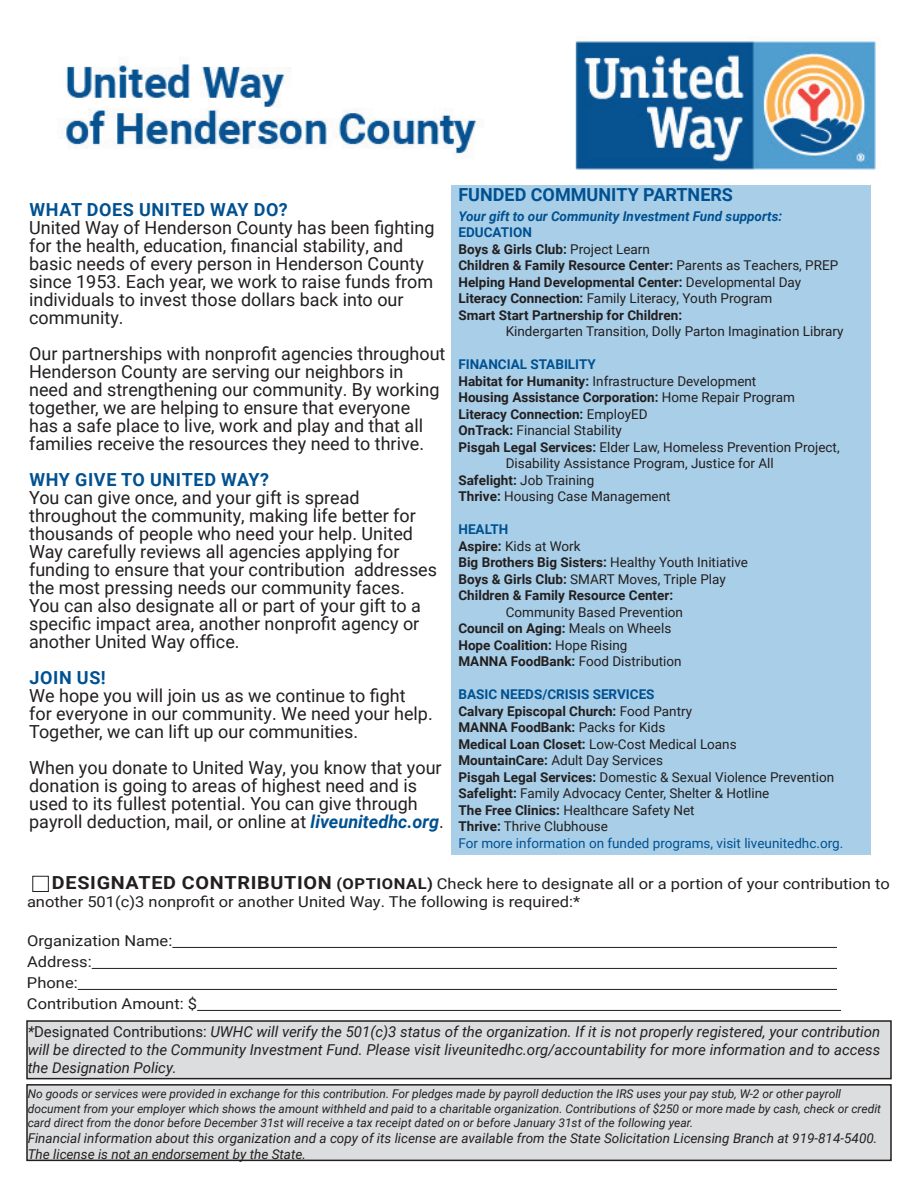
<style>
.page{position:relative;width:918px;height:1188px;background:#fff}
.page>*{position:absolute;margin:0;border:0;box-sizing:border-box;transform-origin:0 0}
.t1{font:18px/18px "Roboto";color:#231f20}
.t2{font:700 18px "Roboto";letter-spacing:.02em;color:#005191}
.t3{font:700 18px "Roboto";color:#005191}
.t4{font:italic 15px/18px "Roboto";color:#231f20;text-align:justify}
.t5{font:15px/18px "Roboto";color:#231f20;scale:1.1 1}
.t6{font:13.5px/16.5px "Roboto";color:#231f20}
.t7{font:700 13.5px "Roboto";color:#231f20}
.t8{font:italic 13.5px/16.2px "Roboto";color:#231f20}
.t9{font:700 13.5px "Roboto";color:#005191}
.t10{font:13.5px "Roboto";color:#005191}
.t11{font:italic 700 13.5px "Roboto";color:#005191}
.t12{font:italic 12px/14.4px "Roboto";color:#231f20}
.s1{font-weight:700;font-style:italic;color:#005191}
.s2{font-weight:400}
.s3{font-weight:700}
.s4{font-weight:700;font-size:18px}
.s5{font-style:normal}
</style>
<div class="page">
<div style="left:27px;top:1085px;width:864px;height:75px;background:#dcdddf"></div>
<div style="left:26px;top:1084px;width:866px;height:77px;border:2px solid #231f20"></div>
<div style="left:452px;top:183px;width:419px;height:672px;background:#a9cfe8"></div>
<div style="left:27px;top:1021px;width:864px;height:58px;background:#dcdddf"></div>
<div style="left:26px;top:1020px;width:866px;height:59px;border:2px solid #231f20"></div>
<img style="left:64px;top:41px;width:813px;height:144px">
<hr style="left:172px;top:947px;width:665px;height:1px;background:#231f20">
<hr style="left:92px;top:968px;width:745px;height:1px;background:#231f20">
<hr style="left:78px;top:989px;width:759px;height:1px;background:#231f20">
<hr style="left:197px;top:1010px;width:644px;height:1px;background:#231f20">
<div style="left:32px;top:876px;width:17px;height:16px;border:1px solid #231f20"></div>
<p class="t2" style="left:29px;top:197px;width:260px">WHAT DOES UNITED WAY DO?</p>
<p class="t1" style="left:29px;top:218px;width:407px">United Way of Henderson County has been fighting for the health, education, financial stability, and basic needs of every person in Henderson County since 1953. Each year, we work to raise funds from individuals to invest those dollars back into our community.</p>
<p class="t1" style="left:29px;top:344px;width:418px">Our partnerships with nonprofit agencies throughout Henderson County are serving our neighbors in need and strengthening our community. By working together, we are helping to ensure that everyone<br>has a safe place to live, work and play and that all families receive the resources they need to thrive.</p>
<p class="t2" style="left:29px;top:467px;width:241px">WHY GIVE TO UNITED WAY?</p>
<p class="t1" style="left:29px;top:488px;width:409px">You can give once, and your gift is spread throughout the community, making life better for thousands of people who need your help. United Way carefully reviews all agencies applying for funding to ensure that your contribution addresses the most pressing needs our community faces.<br>You can also designate all or part of your gift to a specific impact area, another nonprofit agency or another United Way office.</p>
<p class="t2" style="left:29px;top:665px;width:78px">JOIN US!</p>
<p class="t1" style="left:29px;top:686px;width:405px">We hope you will join us as we continue to fight for everyone in our community. We need your help.<br>Together, we can lift up our communities.</p>
<p class="t1" style="left:29px;top:758px;width:416px">When you donate to United Way, you know that your donation is going to areas of highest need and is used to its fullest potential. You can give through payroll deduction, mail, or online at <span class="s1">liveunitedhc.org</span>.</p>
<p class="t3" style="left:458px;top:182px;width:276px">FUNDED COMMUNITY PARTNERS</p>
<p class="t11" style="left:458px;top:207px;width:325px">Your gift to our Community Investment Fund supports:</p>
<p class="t9" style="left:458px;top:223px;width:75px">EDUCATION</p>
<p class="t7" style="left:458px;top:240px;width:193px">Boys &amp; Girls Club: <span class="s2">Project Learn</span></p>
<p class="t7" style="left:458px;top:256px;width:381px">Children &amp; Family Resource Center: <span class="s2">Parents as Teachers, PREP</span></p>
<p class="t7" style="left:458px;top:273px;width:344px">Helping Hand Developmental Center: <span class="s2">Developmental Day</span></p>
<p class="t6" style="left:458px;top:290px;width:315px"><span class="s3">Literacy Connection:</span> Family Literacy, Youth Program</p>
<p class="t7" style="left:458px;top:306px;width:225px">Smart Start Partnership for Children:</p>
<p class="t6" style="left:506px;top:323px;width:339px">Kindergarten Transition, Dolly Parton Imagination Library</p>
<p class="t9" style="left:458px;top:355px;width:139px">FINANCIAL STABILITY</p>
<p class="t6" style="left:458px;top:372px;width:299px"><span class="s3">Habitat for Humanity:</span> Infrastructure Development</p>
<p class="t7" style="left:458px;top:388px;width:338px">Housing Assistance Corporation: <span class="s2">Home Repair Program</span></p>
<p class="t7" style="left:458px;top:405px;width:191px">Literacy Connection: <span class="s2">EmployED</span></p>
<p class="t6" style="left:458px;top:422px;width:165px"><span class="s3">OnTrack:</span> Financial Stability</p>
<p class="t6" style="left:506px;top:438px;width:335px;text-indent:-47px"><span class="s3">Pisgah Legal Services:</span> Elder Law, Homeless Prevention Project,<br>Disability Assistance Program, Justice for All</p>
<p class="t6" style="left:458px;top:471px;width:137px"><span class="s3">Safelight:</span> Job Training</p>
<p class="t6" style="left:458px;top:488px;width:214px"><span class="s3">Thrive:</span> Housing Case Management</p>
<p class="t9" style="left:458px;top:520px;width:52px">HEALTH</p>
<p class="t6" style="left:458px;top:537px;width:124px"><span class="s3">Aspire:</span> Kids at Work</p>
<p class="t7" style="left:458px;top:553px;width:291px">Big Brothers Big Sisters: <span class="s2">Healthy Youth Initiative</span></p>
<p class="t6" style="left:458px;top:570px;width:269px"><span class="s3">Boys &amp; Girls Club:</span> SMART Moves, Triple Play</p>
<p class="t7" style="left:458px;top:586px;width:216px">Children &amp; Family Resource Center:</p>
<p class="t6" style="left:506px;top:603px;width:179px">Community Based Prevention</p>
<p class="t7" style="left:458px;top:619px;width:214px">Council on Aging: <span class="s2">Meals on Wheels</span></p>
<p class="t7" style="left:458px;top:636px;width:171px">Hope Coalition: <span class="s2">Hope Rising</span></p>
<p class="t6" style="left:458px;top:653px;width:225px"><span class="s3">MANNA FoodBank:</span> Food Distribution</p>
<p class="t9" style="left:458px;top:685px;width:198px">BASIC NEEDS/CRISIS SERVICES</p>
<p class="t7" style="left:458px;top:702px;width:235px">Calvary Episcopal Church: <span class="s2">Food Pantry</span></p>
<p class="t7" style="left:458px;top:718px;width:208px">MANNA FoodBank: <span class="s2">Packs for Kids</span></p>
<p class="t6" style="left:458px;top:735px;width:280px"><span class="s3">Medical Loan Closet:</span> Low-Cost Medical Loans</p>
<p class="t6" style="left:458px;top:752px;width:206px"><span class="s3">MountainCare:</span> Adult Day Services</p>
<p class="t6" style="left:458px;top:768px;width:377px"><span class="s3">Pisgah Legal Services:</span> Domestic &amp; Sexual Violence Prevention</p>
<p class="t6" style="left:458px;top:785px;width:312px"><span class="s3">Safelight:</span> Family Advocacy Center, Shelter &amp; Hotline</p>
<p class="t6" style="left:458px;top:801px;width:238px"><span class="s3">The Free Clinics:</span> Healthcare Safety Net</p>
<p class="t6" style="left:458px;top:818px;width:151px"><span class="s3">Thrive:</span> Thrive Clubhouse</p>
<p class="t10" style="left:458px;top:834px;width:386px">For more information on funded programs, visit liveunitedhc.org.</p>
<p class="t5" style="left:27px;top:874px;width:786px;text-indent:25px"><span class="s4">DESIGNATED CONTRIBUTION</span> <span class="s3">(OPTIONAL)</span> Check here to designate all or a portion of your contribution to another 501(c)3 nonprofit or another United Way. The following is required:*</p>
<p class="t5" style="left:27px;top:931px;width:134px">Organization Name:</p>
<p class="t5" style="left:27px;top:952px;width:60px">Address:</p>
<p class="t5" style="left:27px;top:973px;width:48px">Phone:</p>
<p class="t5" style="left:27px;top:994px;width:156px">Contribution Amount: $</p>
<p class="t4" style="left:28px;top:1023px;width:854px">*<span class="s5">Designated Contributions:</span> UWHC will verify the 501(c)3 status of the organization. If it is not properly registered, your contribution will be directed to the Community Investment Fund. Please visit liveunitedhc.org/accountability for more information and to access the Designation Policy.</p>
<p class="t12" style="left:28px;top:1086px;width:855px">No goods or services were provided in exchange for this contribution. For pledges made by payroll deduction the IRS uses your pay stub, W-2 or other payroll document from your employer which shows the amount withheld and paid to a charitable organization. Contributions of $250 or more made by cash, check or credit card direct from the donor before December 31st will receive a tax receipt dated on or before January 31st of the following year.</p>
<p class="t8" style="left:28px;top:1130px;width:851px">Financial information about this organization and a copy of its license are available from the State Solicitation Licensing Branch at 919-814-5400.<br>The license is not an endorsement by the State.</p>
</div>
